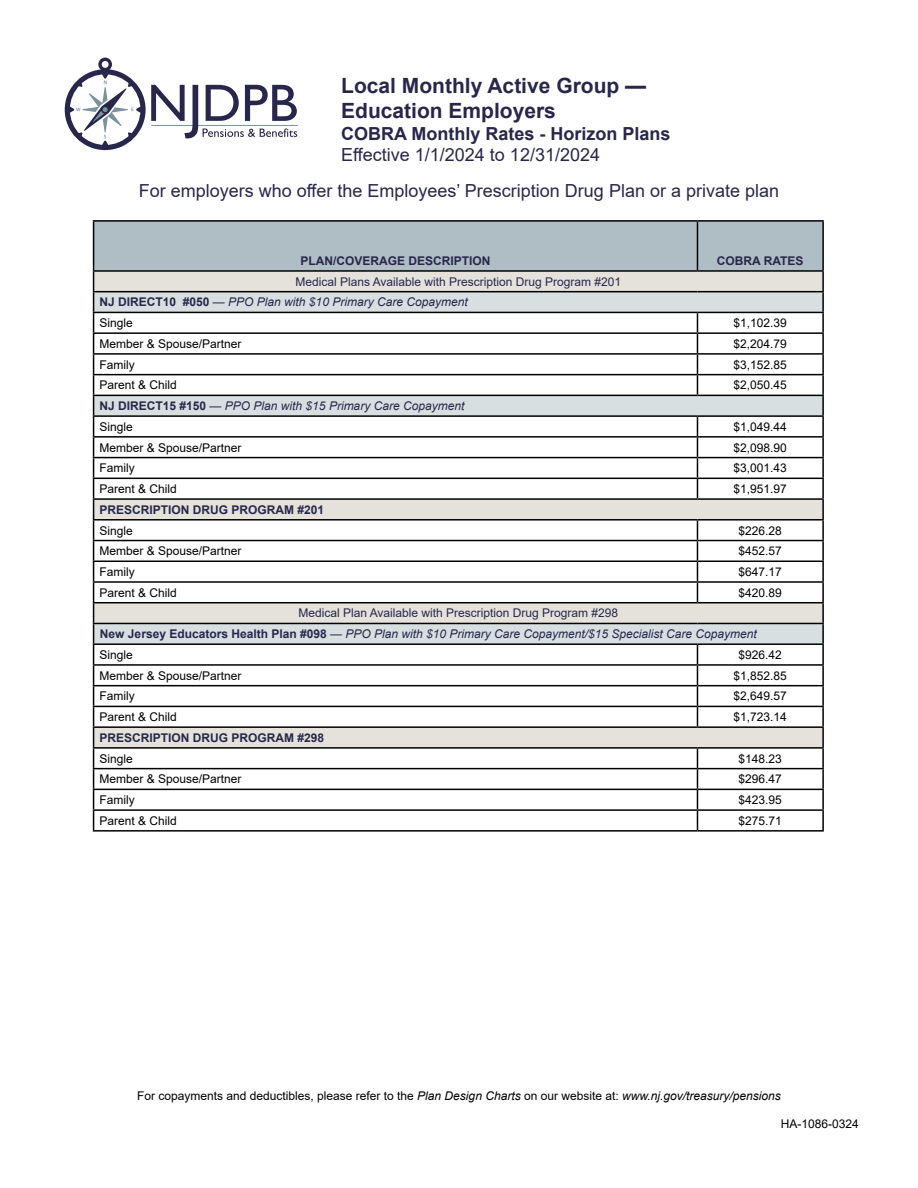
<style>
.page{position:relative;width:918px;height:1188px;background:#fff}
.page>*{position:absolute;margin:0;border:0;box-sizing:border-box;transform-origin:0 0}
.t1{font:700 21px/25.2px "Arial";color:#28274b}
.t2{font:18px/35.7px "Arial";color:#28274b}
.t3{font:700 18px "Arial";color:#28274b}
.t4{font:12px "Arial";color:#000}
.t5{font:italic 12px/20.7px "Arial";color:#28274b}
.t6{font:12px/20.7px "Arial";color:#28274b}
.t7{font:700 12px "Arial";color:#28274b}
.s1{font-weight:700}
.s2{font-style:italic}
.s3{color:#000}
.s4{font-weight:700;font-style:normal}
.s5{font-style:normal;color:#000}
.s6{font-style:normal}
</style>
<div class="page">
<svg style="left:65px;top:58px;width:233px;height:92px"></svg>
<hr style="left:93px;top:220px;width:604px;height:2px;background:#000">
<hr style="left:697px;top:220px;width:127px;height:2px;background:#000">
<svg style="left:93px;top:221px;width:731px;height:609px"></svg>
<hr style="left:93px;top:830px;width:604px;height:2px;background:#000">
<hr style="left:697px;top:830px;width:127px;height:2px;background:#000">
<h1 class="t1" style="left:341px;top:73px;width:306px">Local Monthly Active Group —<br>Education Employers</h1>
<h2 class="t3" style="left:341px;top:121px;width:331px">COBRA Monthly Rates - Horizon Plans</h2>
<h2 class="t2" style="left:139px;top:137px;width:642px;text-indent:202px">Effective 1/1/2024 to 12/31/2024<br>For employers who offer the Employees’ Prescription Drug Plan or a private plan</h2>
<p class="t7" style="left:301px;top:252px;width:192px">PLAN/COVERAGE DESCRIPTION</p>
<p class="t7" style="left:717px;top:252px;width:88px">COBRA RATES</p>
<p class="t6" style="left:100px;top:271px;width:523px;text-indent:196px">Medical Plans Available with Prescription Drug Program #201<br><span class="s1">NJ DIRECT10 #050</span> <span class="s2">— PPO Plan with $10 Primary Care Copayment<br></span><span class="s3">Single</span></p>
<p class="t4" style="left:734px;top:315px;width:55px">$1,102.39</p>
<p class="t4" style="left:100px;top:335px;width:144px">Member &amp; Spouse/Partner</p>
<p class="t4" style="left:734px;top:335px;width:55px">$2,204.79</p>
<p class="t4" style="left:100px;top:356px;width:37px">Family</p>
<p class="t4" style="left:734px;top:356px;width:55px">$3,152.85</p>
<p class="t4" style="left:100px;top:377px;width:79px">Parent &amp; Child</p>
<p class="t4" style="left:734px;top:377px;width:55px">$2,050.45</p>
<p class="t5" style="left:100px;top:396px;width:366px"><span class="s4">NJ DIRECT15 #150</span> — PPO Plan with $15 Primary Care Copayment<br><span class="s5">Single</span></p>
<p class="t4" style="left:734px;top:418px;width:55px">$1,049.44</p>
<p class="t4" style="left:100px;top:439px;width:144px">Member &amp; Spouse/Partner</p>
<p class="t4" style="left:734px;top:439px;width:55px">$2,098.90</p>
<p class="t4" style="left:100px;top:460px;width:37px">Family</p>
<p class="t4" style="left:734px;top:460px;width:55px">$3,001.43</p>
<p class="t4" style="left:100px;top:481px;width:79px">Parent &amp; Child</p>
<p class="t4" style="left:734px;top:481px;width:55px">$1,951.97</p>
<p class="t7" style="left:100px;top:501px;width:226px">PRESCRIPTION DRUG PROGRAM #201</p>
<p class="t4" style="left:100px;top:522px;width:35px">Single</p>
<p class="t4" style="left:739px;top:522px;width:45px">$226.28</p>
<p class="t4" style="left:100px;top:543px;width:144px">Member &amp; Spouse/Partner</p>
<p class="t4" style="left:739px;top:543px;width:45px">$452.57</p>
<p class="t4" style="left:100px;top:564px;width:37px">Family</p>
<p class="t4" style="left:739px;top:564px;width:45px">$647.17</p>
<p class="t4" style="left:100px;top:584px;width:79px">Parent &amp; Child</p>
<p class="t4" style="left:739px;top:584px;width:45px">$420.89</p>
<p class="t5" style="left:100px;top:603px;width:659px;text-indent:199px"><span class="s6">Medical Plan Available with Prescription Drug Program #298<br></span><span class="s4">New Jersey Educators Health Plan #098</span> — PPO Plan with $10 Primary Care Copayment/$15 Specialist Care Copayment<br><span class="s5">Single</span></p>
<p class="t4" style="left:739px;top:646px;width:45px">$926.42</p>
<p class="t4" style="left:100px;top:667px;width:144px">Member &amp; Spouse/Partner</p>
<p class="t4" style="left:734px;top:667px;width:55px">$1,852.85</p>
<p class="t4" style="left:100px;top:688px;width:37px">Family</p>
<p class="t4" style="left:734px;top:688px;width:55px">$2,649.57</p>
<p class="t4" style="left:100px;top:709px;width:79px">Parent &amp; Child</p>
<p class="t4" style="left:734px;top:709px;width:55px">$1,723.14</p>
<p class="t7" style="left:100px;top:729px;width:226px">PRESCRIPTION DRUG PROGRAM #298</p>
<p class="t4" style="left:100px;top:750px;width:35px">Single</p>
<p class="t4" style="left:739px;top:750px;width:45px">$148.23</p>
<p class="t4" style="left:100px;top:771px;width:144px">Member &amp; Spouse/Partner</p>
<p class="t4" style="left:739px;top:771px;width:45px">$296.47</p>
<p class="t4" style="left:100px;top:792px;width:37px">Family</p>
<p class="t4" style="left:739px;top:792px;width:45px">$423.95</p>
<p class="t4" style="left:100px;top:812px;width:79px">Parent &amp; Child</p>
<p class="t4" style="left:739px;top:812px;width:45px">$275.71</p>
<p class="t4" style="left:137px;top:1087px;width:645px">For copayments and deductibles, please refer to the <span class="s2">Plan Design Charts</span> on our website at: <span class="s2">www.nj.gov/treasury/pensions</span></p>
<p class="t4" style="left:781px;top:1115px;width:80px">HA-1086-0324</p>
</div>
